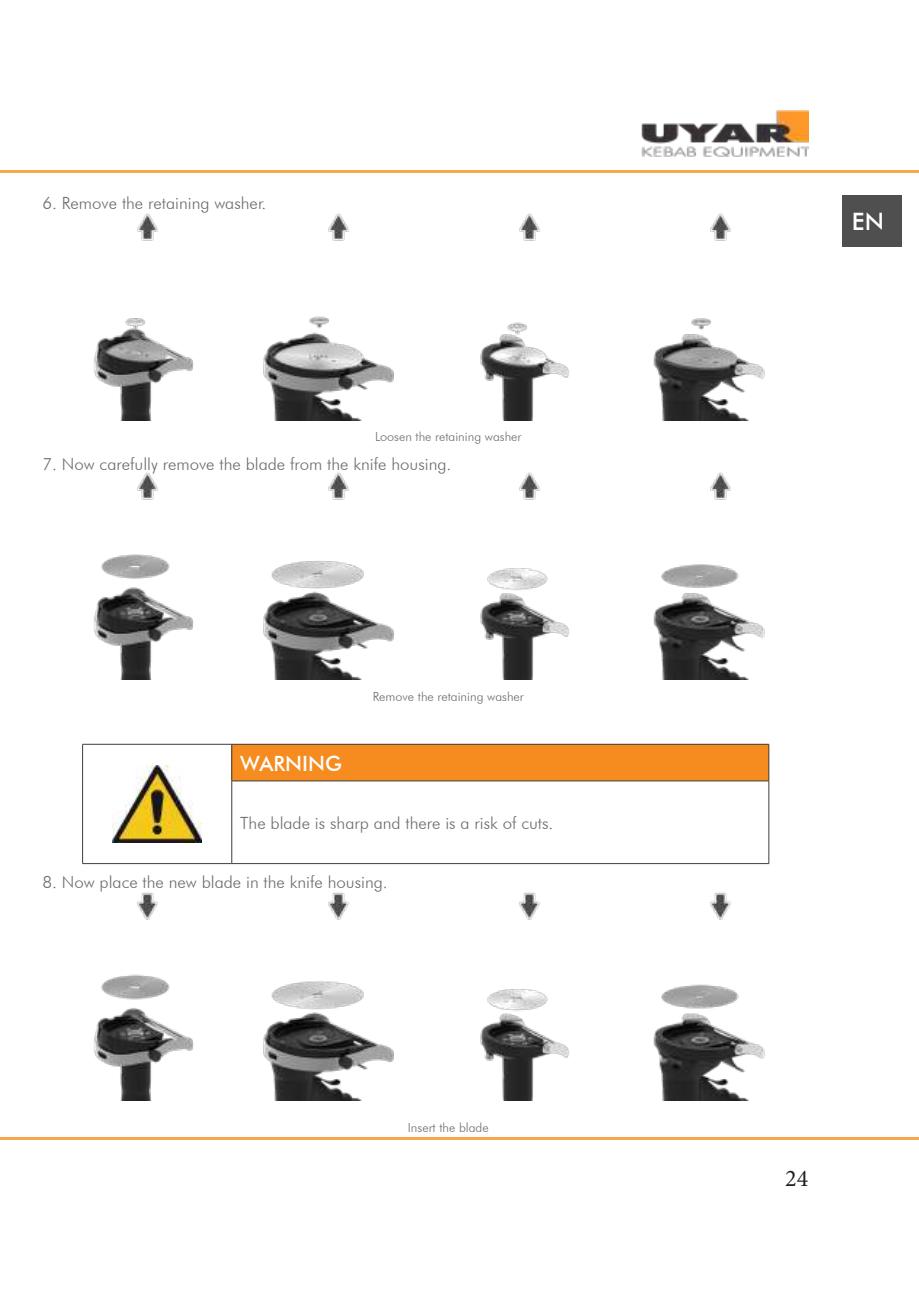
<style>
.page{position:relative;width:919px;height:1310px;background:#fff}
.page>*{position:absolute;margin:0;border:0;box-sizing:border-box;transform-origin:0 0}
.t1{font:24px "Minion Pro";color:#231f20}
.t2{font:500 24px "Futura BT";color:#fff}
.t3{font:500 21px "Futura BT";color:#fff}
.t4{font:300 16.8px "Futura BT";color:#6c6d70}
.t5{font:300 12.6px "Futura BT";color:#6c6d70}
</style>
<div class="page">
<hr style="left:0;top:1137px;width:918px;height:3px;background:#f9a64e">
<hr style="left:0;top:170px;width:918px;height:3px;background:#f9a64e">
<img style="left:641px;top:111px;width:167px;height:46px">
<div style="left:232px;top:744px;width:536px;height:37px;background:#f68b1f"></div>
<hr style="left:82px;top:744px;width:150px;height:1px;background:#3e3e3f">
<hr style="left:82px;top:744px;width:1px;height:37px;background:#3e3e3f">
<hr style="left:82px;top:781px;width:1px;height:82px;background:#3e3e3f">
<hr style="left:82px;top:863px;width:150px;height:1px;background:#3e3e3f">
<hr style="left:232px;top:744px;width:537px;height:1px;background:#3e3e3f">
<hr style="left:231px;top:744px;width:1px;height:36px;background:#3e3e3f">
<hr style="left:768px;top:744px;width:1px;height:36px;background:#3e3e3f">
<hr style="left:231px;top:780px;width:538px;height:1px;background:#3e3e3f">
<hr style="left:231px;top:781px;width:1px;height:82px;background:#3e3e3f">
<hr style="left:768px;top:781px;width:1px;height:82px;background:#3e3e3f">
<hr style="left:232px;top:863px;width:537px;height:1px;background:#3e3e3f">
<img style="left:112px;top:765px;width:90px;height:78px">
<img style="left:94px;top:213px;width:100px;height:208px">
<img style="left:263px;top:213px;width:131px;height:208px">
<img style="left:480px;top:213px;width:89px;height:208px">
<img style="left:653px;top:213px;width:112px;height:208px">
<img style="left:94px;top:472px;width:100px;height:208px">
<img style="left:263px;top:472px;width:131px;height:208px">
<img style="left:480px;top:472px;width:89px;height:208px">
<img style="left:653px;top:472px;width:112px;height:208px">
<img style="left:82px;top:864px;width:144px;height:236px">
<img style="left:259px;top:864px;width:157px;height:236px">
<img style="left:450px;top:864px;width:157px;height:236px">
<img style="left:641px;top:864px;width:128px;height:236px">
<div style="left:842px;top:196px;width:59px;height:51px;background:#4f4f4f"></div>
<p class="t4" style="left:43px;top:192px;width:225px">6. Remove the retaining washer.</p>
<p class="t5" style="left:375px;top:428px;width:148px">Loosen the retaining washer</p>
<p class="t4" style="left:43px;top:454px;width:410px">7. Now carefully remove the blade from the knife housing.</p>
<p class="t3" style="left:240px;top:750px;width:103px">WARNING</p>
<p class="t5" style="left:373px;top:689px;width:152px">Remove the retaining washer</p>
<p class="t4" style="left:240px;top:812px;width:314px">The blade is sharp and there is a risk of cuts.</p>
<p class="t4" style="left:43px;top:871px;width:346px">8. Now place the new blade in the knife housing.</p>
<p class="t5" style="left:408px;top:1119px;width:82px">Insert the blade</p>
<h1 class="t2" style="left:851px;top:207px;width:34px">EN</h1>
<h1 class="t1" style="left:785px;top:1162px;width:25px">24</h1>
</div>
